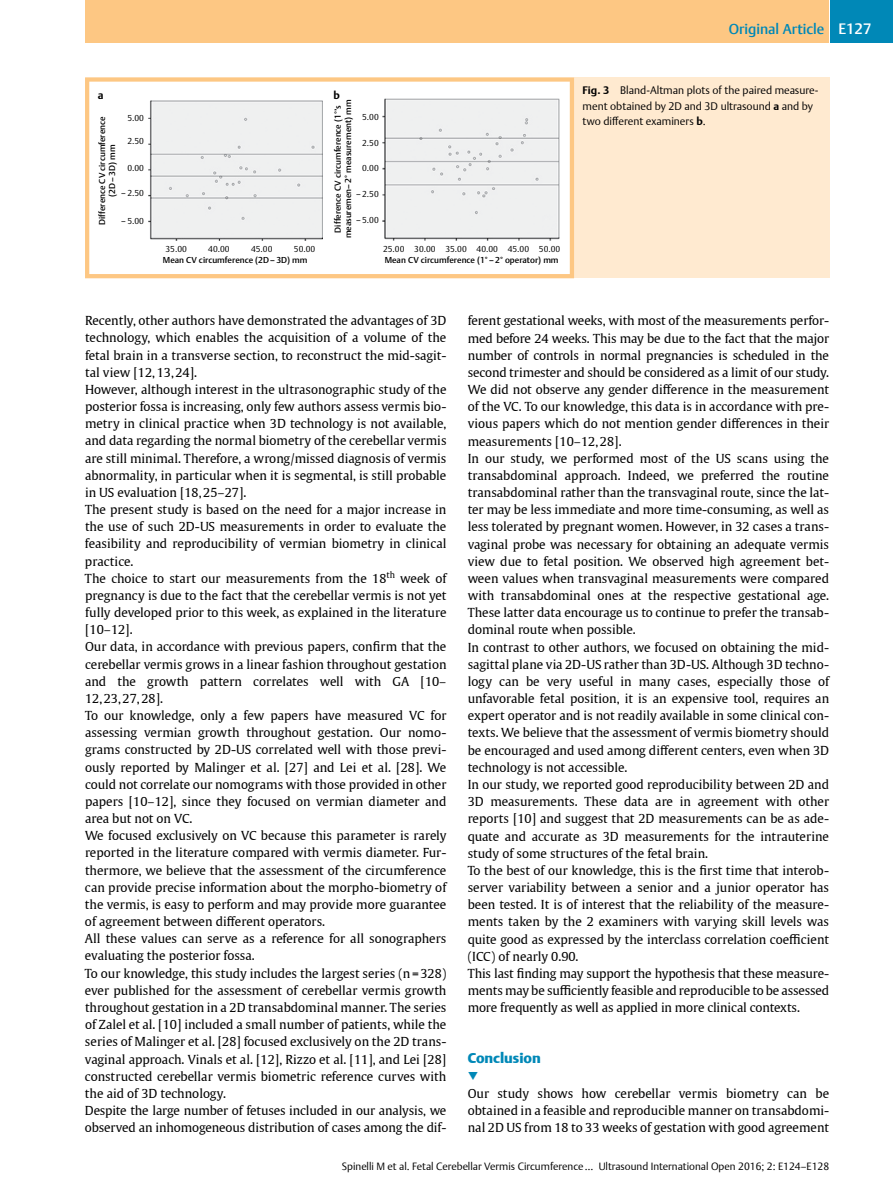
<style>
.page{position:relative;width:893px;height:1191px;background:#fff}
.page>*{position:absolute;margin:0;border:0;box-sizing:border-box;transform-origin:0 0}
.t1{font:900 17.7px "Thieme Argo 2011";color:#0088b7}
.t2{font:500 14.25px "Thieme Argo 2011";color:#0088b7}
.t3{font:900 14.25px "Thieme Argo 2011";color:#0088b7}
.t4{font:12.3px/17.1px "Thieme Gulliver 2011";color:#000}
.t5{font:300 10.8px/15.3px "Thieme Argo 2011";color:#000}
.t6{font:700 10.8px "Thieme Argo 2011";color:#000}
.t7{font:300 10.5px "Thieme Argo 2011";color:#000}
.t8{font:500 8.55px/10.2px "Thieme Argo 2011";color:#000;text-align:center}
.t9{font:300 8.55px "Thieme Argo 2011";color:#000}
.s1{font-size:15px;color:#fff}
.s2{font-weight:700}
</style>
<div class="page">
<div style="left:830px;top:0;width:63px;height:43px;background:#0088b7"></div>
<div style="left:77px;top:0;width:751px;height:43px;background:#fdc783"></div>
<div style="left:76px;top:0;width:9px;height:43px;background:#fff"></div>
<div style="left:574px;top:77px;width:255px;height:201px;background:#ffead0"></div>
<svg style="left:85px;top:77px;width:489px;height:201px"></svg>
<p class="t6" style="left:98px;top:88px;width:7px">a</p>
<p class="t6" style="left:334px;top:88px;width:8px">b</p>
<p class="t8" style="left:333px;top:238px;width:141px;rotate:-90deg">Difference CV circumference (1°’s measuremen– 2° measurement) mm</p>
<p class="t9" style="left:362px;top:111px;width:18px">5.00</p>
<p class="t9" style="left:127px;top:113px;width:18px">5.00</p>
<p class="t9" style="left:127px;top:135px;width:18px">2.50</p>
<p class="t9" style="left:127px;top:162px;width:18px">0.00</p>
<p class="t9" style="left:121px;top:187px;width:24px">–2.50</p>
<p class="t8" style="left:97px;top:225px;width:110px;rotate:-90deg">Difference CV circumference (2D–3D) mm</p>
<p class="t9" style="left:362px;top:137px;width:18px">2.50</p>
<p class="t9" style="left:362px;top:163px;width:18px">0.00</p>
<p class="t9" style="left:356px;top:188px;width:24px">–2.50</p>
<p class="t9" style="left:356px;top:214px;width:24px">–5.00</p>
<p class="t9" style="left:121px;top:215px;width:24px">–5.00</p>
<p class="t9" style="left:165px;top:243px;width:23px">35.00</p>
<p class="t9" style="left:383px;top:243px;width:179px">25.00 30.00 35.00 40.00 45.00 50.00</p>
<p class="t9" style="left:208px;top:243px;width:23px">40.00</p>
<p class="t9" style="left:251px;top:243px;width:23px">45.00</p>
<p class="t9" style="left:294px;top:243px;width:23px">50.00</p>
<p class="t8" style="left:163px;top:255px;width:146px">Mean CV circumference (2D– 3D) mm</p>
<p class="t8" style="left:385px;top:255px;width:175px">Mean CV circumference (1° –2° operator) mm</p>
<p class="t2" style="left:729px;top:20px;width:144px">Original Article <span class="s1">E127</span></p>
<p class="t5" style="left:583px;top:83px;width:237px"><span class="s2">Fig. 3</span> Bland-Altman plots of the paired measure&shy;ment obtained by 2D and 3D ultrasound <span class="s2">a</span> and by two different examiners <span class="s2">b</span>.</p>
<p class="t4" style="left:85px;top:311px;width:363px">Recently, other authors have demonstrated the advantages of 3D technology, which enables the acquisition of a volume of the fetal brain in a transverse section, to reconstruct the mid-sagit&shy;tal view [12, 13, 24].<br>However, although interest in the ultrasonographic study of the posterior fossa is increasing, only few authors assess vermis bio&shy;metry in clinical practice when 3D technology is not available, and data regarding the normal biometry of the cerebellar vermis are still minimal. Therefore, a wrong/missed diagnosis of vermis abnormality, in particular when it is segmental, is still probable in US evaluation [18, 25–27].<br>The present study is based on the need for a major increase in the use of such 2D-US measurements in order to evaluate the feasibility and reproducibility of vermian biometry in clinical practice.<br>The choice to start our measurements from the 18<sup>th</sup> week of pregnancy is due to the fact that the cerebellar vermis is not yet fully developed prior to this week, as explained in the literature [10–12].<br>Our data, in accordance with previous papers, confirm that the cerebellar vermis grows in a linear fashion throughout gestation and the growth pattern correlates well with GA [10– 12, 23, 27, 28].<br>To our knowledge, only a few papers have measured VC for assessing vermian growth throughout gestation. Our nomo&shy;grams constructed by 2D-US correlated well with those previ&shy;ously reported by Malinger et al. [27] and Lei et al. [28]. We could not correlate our nomograms with those provided in other papers [10–12], since they focused on vermian diameter and area but not on VC.<br>We focused exclusively on VC because this parameter is rarely reported in the literature compared with vermis diameter. Fur&shy;thermore, we believe that the assessment of the circumference can provide precise information about the morpho-biometry of the vermis, is easy to perform and may provide more guarantee of agreement between different operators.<br>All these values can serve as a reference for all sonographers evaluating the posterior fossa.<br>To our knowledge, this study includes the largest series (n = 328) ever published for the assessment of cerebellar vermis growth throughout gestation in a 2D transabdominal manner. The series of Zalel et al. [10] included a small number of patients, while the series of Malinger et al. [28] focused exclusively on the 2D trans&shy;vaginal approach. Vinals et al. [12], Rizzo et al. [11], and Lei [28] constructed cerebellar vermis biometric reference curves with the aid of 3D technology.<br>Despite the large number of fetuses included in our analysis, we observed an inhomogeneous distribution of cases among the dif-</p>
<p class="t4" style="left:468px;top:312px;width:363px">ferent gestational weeks, with most of the measurements perfor&shy;med before 24 weeks. This may be due to the fact that the major number of controls in normal pregnancies is scheduled in the second trimester and should be considered as a limit of our study.<br>We did not observe any gender difference in the measurement of the VC. To our knowledge, this data is in accordance with pre&shy;vious papers which do not mention gender differences in their measurements [10–12, 28].<br>In our study, we performed most of the US scans using the transabdominal approach. Indeed, we preferred the routine transabdominal rather than the transvaginal route, since the lat&shy;ter may be less immediate and more time-consuming, as well as less tolerated by pregnant women. However, in 32 cases a trans&shy;vaginal probe was necessary for obtaining an adequate vermis view due to fetal position. We observed high agreement bet&shy;ween values when transvaginal measurements were compared with transabdominal ones at the respective gestational age.<br>These latter data encourage us to continue to prefer the transab&shy;dominal route when possible.<br>In contrast to other authors, we focused on obtaining the mid&shy;sagittal plane via 2D-US rather than 3D-US. Although 3D techno&shy;logy can be very useful in many cases, especially those of unfavorable fetal position, it is an expensive tool, requires an expert operator and is not readily available in some clinical con&shy;texts. We believe that the assessment of vermis biometry should be encouraged and used among different centers, even when 3D technology is not accessible.<br>In our study, we reported good reproducibility between 2D and 3D measurements. These data are in agreement with other reports [10] and suggest that 2D measurements can be as ade&shy;quate and accurate as 3D measurements for the intrauterine study of some structures of the fetal brain.<br>To the best of our knowledge, this is the first time that interob&shy;server variability between a senior and a junior operator has been tested. It is of interest that the reliability of the measure&shy;ments taken by the 2 examiners with varying skill levels was quite good as expressed by the interclass correlation coefficient (ICC) of nearly 0.90.<br>This last finding may support the hypothesis that these measure&shy;ments may be sufficiently feasible and reproducible to be assessed more frequently as well as applied in more clinical contexts.</p>
<p class="t3" style="left:468px;top:1049px;width:75px">Conclusion</p>
<h1 class="t1" style="left:468px;top:1064px;width:12px">▼</h1>
<p class="t4" style="left:468px;top:1084px;width:363px;text-align:justify">Our study shows how cerebellar vermis biometry can be obtained in a feasible and reproducible manner on transabdomi&shy;nal 2D US from 18 to 33 weeks of gestation with good agreement</p>
<p class="t7" style="left:342px;top:1159px;width:489px">Spinelli M et al. Fetal Cerebellar Vermis Circumference… Ultrasound International Open 2016; 2: E124–E128</p>
</div>
